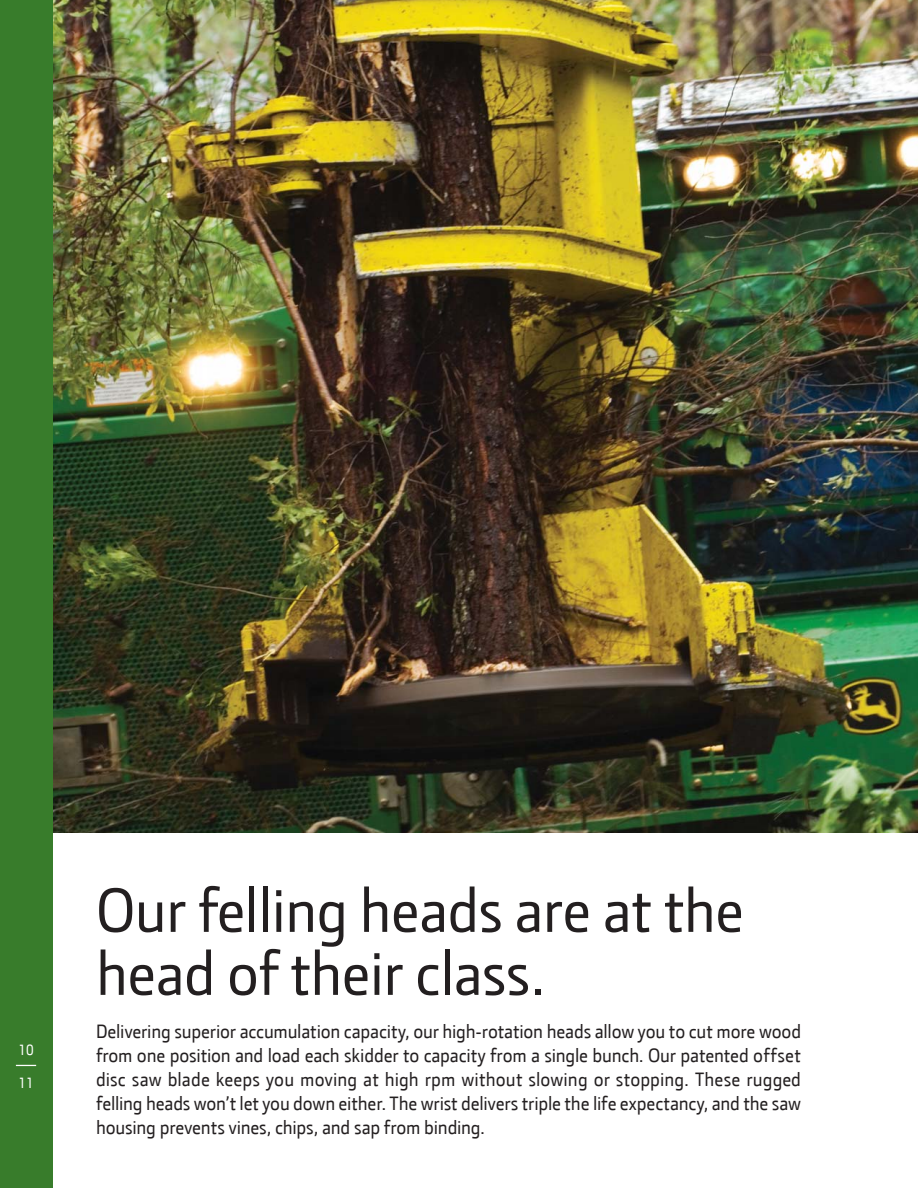
<style>
.page{position:relative;width:918px;height:1188px;background:#fff}
.page>*{position:absolute;margin:0;border:0;box-sizing:border-box;transform-origin:0 0}
.t1{font:63px/63px "JD Sans";letter-spacing:-.01em;color:#231f20}
.t2{font:19.5px/24px "JD Sans";letter-spacing:-.01em;color:#231f20;text-align:justify}
.t3{font:15px "JD Sans";color:#fff}
</style>
<div class="page">
<img style="left:53px;top:0;width:865px;height:833px">
<div style="left:0;top:0;width:53px;height:1188px;background:#387c2b"></div>
<svg style="left:16px;top:1065px;width:20px;height:1px"></svg>
<p class="t3" style="left:19px;top:1042px;width:17px">10</p>
<p class="t3" style="left:19px;top:1075px;width:17px">11</p>
<h1 class="t1" style="left:96px;top:880px;width:650px">Our felling heads are at the head of their class.</h1>
<p class="t2" style="left:96px;top:1019px;width:707px">Delivering superior accumulation capacity, our high-rotation heads allow you to cut more wood from one position and load each skidder to capacity from a single bunch. Our patented offset disc saw blade keeps you moving at high rpm without slowing or stopping. These rugged felling heads won’t let you down either. The wrist delivers triple the life expectancy, and the saw housing prevents vines, chips, and sap from binding.</p>
</div>
